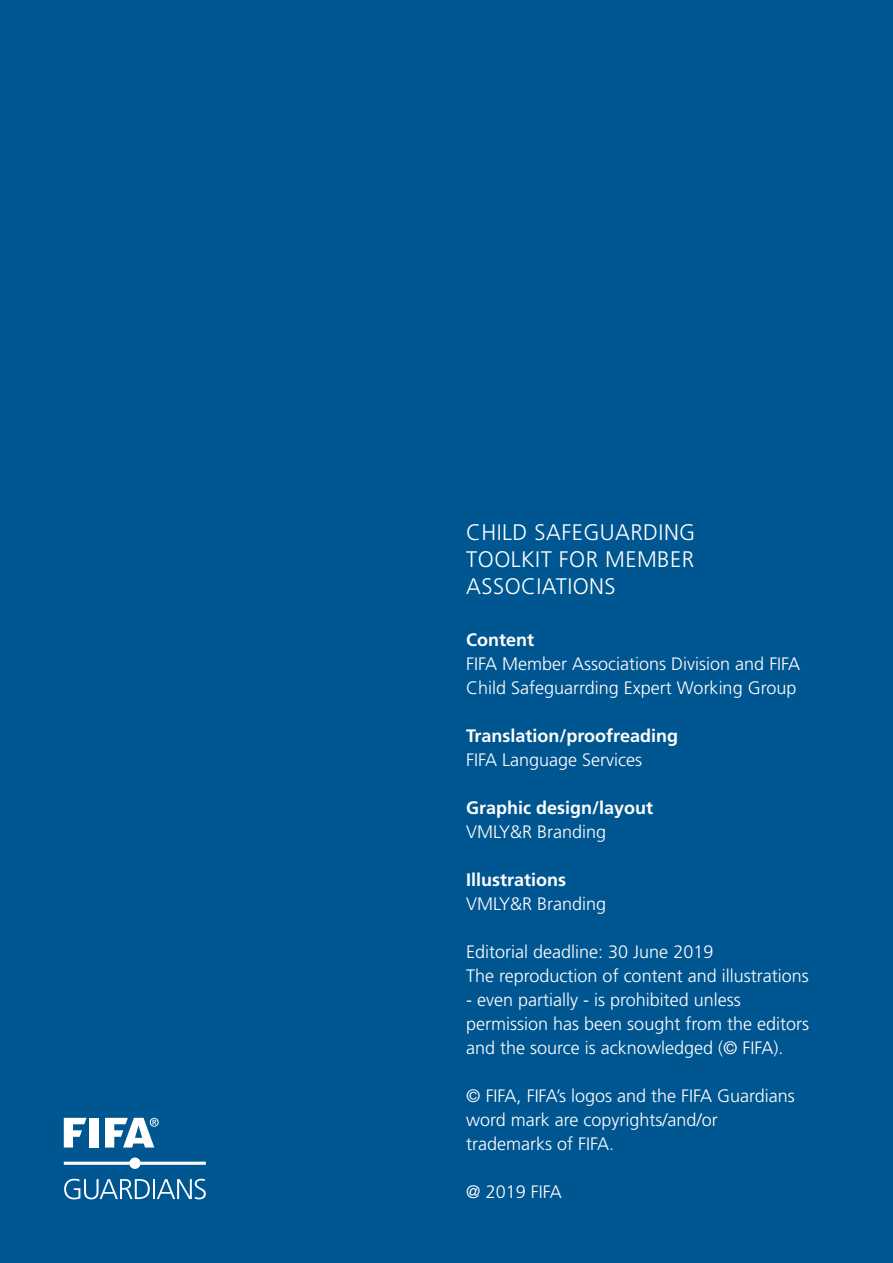
<style>
.page{position:relative;width:893px;height:1263px;background:#005691}
.page>*{position:absolute;margin:0;border:0;box-sizing:border-box;transform-origin:0 0}
.t1{font:300 22.5px/27px "Frutiger";letter-spacing:.02em;color:#fff;text-align:justify}
.t2{font:300 18px/24px "Frutiger";color:#fff}
.t3{font:700 18px "Frutiger";color:#fff}
</style>
<div class="page">
<svg style="left:64px;top:1118px;width:23px;height:29px"></svg>
<div style="left:89px;top:1118px;width:10px;height:29px;background:#fff"></div>
<svg style="left:105px;top:1118px;width:54px;height:29px"></svg>
<svg style="left:64px;top:1157px;width:142px;height:12px"></svg>
<svg style="left:64px;top:1179px;width:86px;height:20px"></svg>
<hr style="left:153px;top:1179px;width:2px;height:20px;background:#fff">
<svg style="left:157px;top:1179px;width:49px;height:20px"></svg>
<p class="t1" style="left:466px;top:520px;width:231px">CHILD SAFEGUARDING TOOLKIT FOR MEMBER ASSOCIATIONS</p>
<p class="t3" style="left:466px;top:632px;width:70px">Content</p>
<p class="t2" style="left:466px;top:653px;width:336px">FIFA Member Associations Division and FIFA<br>Child Safeguarrding Expert Working Group</p>
<p class="t3" style="left:466px;top:728px;width:213px">Translation/proofreading</p>
<p class="t2" style="left:466px;top:749px;width:178px">FIFA Language Services</p>
<p class="t3" style="left:466px;top:800px;width:189px">Graphic design/layout</p>
<p class="t2" style="left:466px;top:821px;width:142px">VMLY&amp;R Branding</p>
<p class="t3" style="left:466px;top:872px;width:102px">Illustrations</p>
<p class="t2" style="left:466px;top:893px;width:142px">VMLY&amp;R Branding</p>
<p class="t2" style="left:466px;top:941px;width:344px">Editorial deadline: 30 June 2019<br>The reproduction of content and illustrations</p>
<p class="t2" style="left:466px;top:989px;width:344px">- even partially - is prohibited unless permission has been sought from the editors and the source is acknowledged (© FIFA).</p>
<p class="t2" style="left:466px;top:1085px;width:330px">© FIFA, FIFA’s logos and the FIFA Guardians word mark are copyrights/and/or trademarks of FIFA.</p>
<p class="t2" style="left:466px;top:1181px;width:97px">@ 2019 FIFA</p>
</div>
